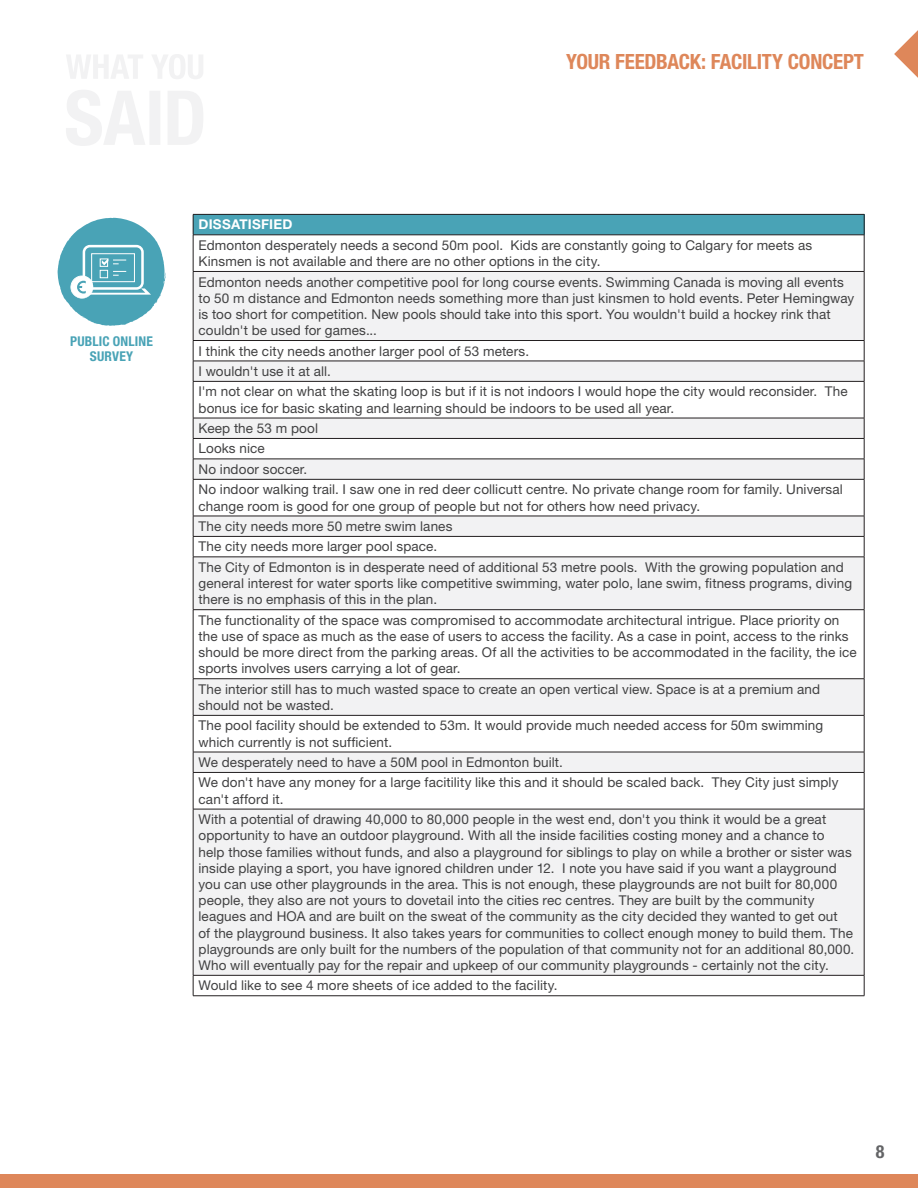
<style>
.page{position:relative;width:918px;height:1188px;background:#fff}
.page>*{position:absolute;margin:0;border:0;box-sizing:border-box;transform-origin:0 0}
.t1{font:700 condensed 21px "Helvetica Neue LT Std";letter-spacing:-.01em;color:#de875a}
.t2{font:700 condensed 18px "Helvetica Neue LT Std";color:#636466}
.t3{font:13.5px/16.2px "Helvetica Neue LT Std";letter-spacing:.01em;color:#414142}
.t4{font:700 condensed 13.5px/15px "Helvetica Neue LT Std";letter-spacing:.01em;color:#49a3b6;text-align:center}
.t5{font:700 13.5px "Helvetica Neue LT Std";letter-spacing:.015em;color:#fff}
</style>
<div class="page">
<div style="left:0;top:1174px;width:918px;height:14px;background:#de875a"></div>
<svg style="left:894px;top:30px;width:24px;height:48px"></svg>
<svg style="left:66px;top:90px;width:137px;height:56px"></svg>
<svg style="left:66px;top:54px;width:137px;height:25px"></svg>
<svg style="left:58px;top:218px;width:108px;height:108px"></svg>
<div style="left:193px;top:214px;width:671px;height:21px;background:#49a3b6"></div>
<svg style="left:194px;top:272px;width:670px;height:703px;fill:#f2f2f3"></svg>
<hr style="left:193px;top:235px;width:1px;height:36px;background:#231f20">
<hr style="left:864px;top:235px;width:1px;height:36px;background:#231f20">
<hr style="left:193px;top:271px;width:671px;height:1px;background:#231f20">
<hr style="left:193px;top:272px;width:1px;height:68px;background:#231f20">
<hr style="left:864px;top:272px;width:1px;height:68px;background:#231f20">
<hr style="left:193px;top:340px;width:671px;height:1px;background:#231f20">
<hr style="left:193px;top:361px;width:671px;height:1px;background:#231f20">
<svg style="left:193px;top:341px;width:1px;height:40px"></svg>
<svg style="left:864px;top:341px;width:1px;height:40px"></svg>
<hr style="left:193px;top:381px;width:671px;height:1px;background:#231f20">
<hr style="left:193px;top:382px;width:1px;height:36px;background:#231f20">
<hr style="left:864px;top:382px;width:1px;height:36px;background:#231f20">
<hr style="left:193px;top:418px;width:671px;height:1px;background:#231f20">
<hr style="left:193px;top:438px;width:671px;height:1px;background:#231f20">
<hr style="left:193px;top:459px;width:671px;height:1px;background:#231f20">
<svg style="left:193px;top:418px;width:1px;height:61px"></svg>
<svg style="left:864px;top:418px;width:1px;height:61px"></svg>
<hr style="left:193px;top:479px;width:671px;height:1px;background:#231f20">
<hr style="left:193px;top:480px;width:1px;height:36px;background:#231f20">
<hr style="left:864px;top:480px;width:1px;height:36px;background:#231f20">
<hr style="left:193px;top:516px;width:671px;height:1px;background:#231f20">
<hr style="left:193px;top:536px;width:671px;height:1px;background:#231f20">
<svg style="left:193px;top:516px;width:1px;height:41px"></svg>
<svg style="left:864px;top:516px;width:1px;height:41px"></svg>
<hr style="left:193px;top:557px;width:671px;height:1px;background:#231f20">
<hr style="left:193px;top:557px;width:1px;height:53px;background:#231f20">
<hr style="left:864px;top:557px;width:1px;height:53px;background:#231f20">
<hr style="left:193px;top:609px;width:671px;height:1px;background:#231f20">
<hr style="left:193px;top:610px;width:1px;height:69px;background:#231f20">
<hr style="left:864px;top:610px;width:1px;height:69px;background:#231f20">
<hr style="left:193px;top:678px;width:671px;height:1px;background:#231f20">
<hr style="left:193px;top:679px;width:1px;height:36px;background:#231f20">
<hr style="left:864px;top:679px;width:1px;height:36px;background:#231f20">
<hr style="left:193px;top:715px;width:671px;height:1px;background:#231f20">
<hr style="left:193px;top:716px;width:1px;height:36px;background:#231f20">
<hr style="left:864px;top:716px;width:1px;height:36px;background:#231f20">
<hr style="left:193px;top:752px;width:671px;height:1px;background:#231f20">
<svg style="left:193px;top:752px;width:1px;height:20px"></svg>
<svg style="left:864px;top:752px;width:1px;height:20px"></svg>
<hr style="left:193px;top:772px;width:671px;height:1px;background:#231f20">
<hr style="left:193px;top:773px;width:1px;height:36px;background:#231f20">
<hr style="left:864px;top:773px;width:1px;height:36px;background:#231f20">
<hr style="left:193px;top:809px;width:671px;height:1px;background:#231f20">
<hr style="left:193px;top:809px;width:1px;height:166px;background:#231f20">
<hr style="left:864px;top:809px;width:1px;height:166px;background:#231f20">
<hr style="left:193px;top:975px;width:671px;height:1px;background:#231f20">
<svg style="left:193px;top:976px;width:1px;height:20px"></svg>
<svg style="left:864px;top:976px;width:1px;height:20px"></svg>
<hr style="left:193px;top:996px;width:671px;height:1px;background:#231f20">
<hr style="left:193px;top:214px;width:671px;height:1px;background:#231f20">
<svg style="left:193px;top:215px;width:1px;height:20px"></svg>
<svg style="left:864px;top:215px;width:1px;height:20px"></svg>
<hr style="left:193px;top:235px;width:671px;height:1px;background:#231f20">
<h1 class="t1" style="left:566px;top:49px;width:299px">YOUR FEEDBACK: FACILITY CONCEPT</h1>
<p class="t4" style="left:70px;top:333px;width:84px">PUBLIC ONLINE<br>SURVEY</p>
<p class="t5" style="left:199px;top:216px;width:95px">DISSATISFIED</p>
<p class="t3" style="left:199px;top:237px;width:615px">Edmonton desperately needs a second 50m pool. Kids are constantly going to Calgary for meets as<br>Kinsmen is not available and there are no other options in the city.</p>
<p class="t3" style="left:199px;top:273px;width:657px">Edmonton needs another competitive pool for long course events. Swimming Canada is moving all events to 50 m distance and Edmonton needs something more than just kinsmen to hold events. Peter Hemingway is too short for competition. New pools should take into this sport. You wouldn't build a hockey rink that couldn't be used for games...</p>
<p class="t3" style="left:199px;top:340px;width:651px;line-height:20.4px">I think the city needs another larger pool of 53 meters.<br>I wouldn't use it at all.<br>I'm not clear on what the skating loop is but if it is not indoors I would hope the city would reconsider. The</p>
<p class="t3" style="left:199px;top:397px;width:646px;line-height:20.4px">bonus ice for basic skating and learning should be indoors to be used all year.<br>Keep the 53 m pool<br>Looks nice<br>No indoor soccer.<br>No indoor walking trail. I saw one in red deer collicutt centre. No private change room for family. Universal</p>
<p class="t3" style="left:199px;top:495px;width:647px;line-height:20.4px">change room is good for one group of people but not for others how need privacy.<br>The city needs more 50 metre swim lanes<br>The city needs more larger pool space.<br>The City of Edmonton is in desperate need of additional 53 metre pools. With the growing population and</p>
<p class="t3" style="left:199px;top:575px;width:655px">general interest for water sports like competitive swimming, water polo, lane swim, fitness programs, diving there is no emphasis of this in the plan.</p>
<p class="t3" style="left:199px;top:612px;width:660px">The functionality of the space was compromised to accommodate architectural intrigue. Place priority on the use of space as much as the ease of users to access the facility. As a case in point, access to the rinks should be more direct from the parking areas. Of all the activities to be accommodated in the facility, the ice sports involves users carrying a lot of gear.</p>
<p class="t3" style="left:199px;top:681px;width:623px">The interior still has to much wasted space to create an open vertical view. Space is at a premium and should not be wasted.</p>
<p class="t3" style="left:199px;top:717px;width:626px">The pool facility should be extended to 53m. It would provide much needed access for 50m swimming which currently is not sufficient.</p>
<p class="t3" style="left:199px;top:752px;width:641px;line-height:20.4px">We desperately need to have a 50M pool in Edmonton built.<br>We don't have any money for a large facitility like this and it should be scaled back. They City just simply</p>
<p class="t3" style="left:199px;top:789px;width:629px;line-height:20.4px">can't afford it.<br>With a potential of drawing 40,000 to 80,000 people in the west end, don't you think it would be a great</p>
<p class="t3" style="left:199px;top:827px;width:657px">opportunity to have an outdoor playground. With all the inside facilities costing money and a chance to<br>help those families without funds, and also a playground for siblings to play on while a brother or sister was inside playing a sport, you have ignored children under 12. I note you have said if you want a playground you can use other playgrounds in the area. This is not enough, these playgrounds are not built for 80,000 people, they also are not yours to dovetail into the cities rec centres. They are built by the community leagues and HOA and are built on the sweat of the community as the city decided they wanted to get out<br>of the playground business. It also takes years for communities to collect enough money to build them. The playgrounds are only built for the numbers of the population of that community not for an additional 80,000.<br>Who will eventually pay for the repair and upkeep of our community playgrounds - certainly not the city.</p>
<p class="t3" style="left:199px;top:977px;width:361px">Would like to see 4 more sheets of ice added to the facility.</p>
<h2 class="t2" style="left:876px;top:1140px;width:10px">8</h2>
</div>
